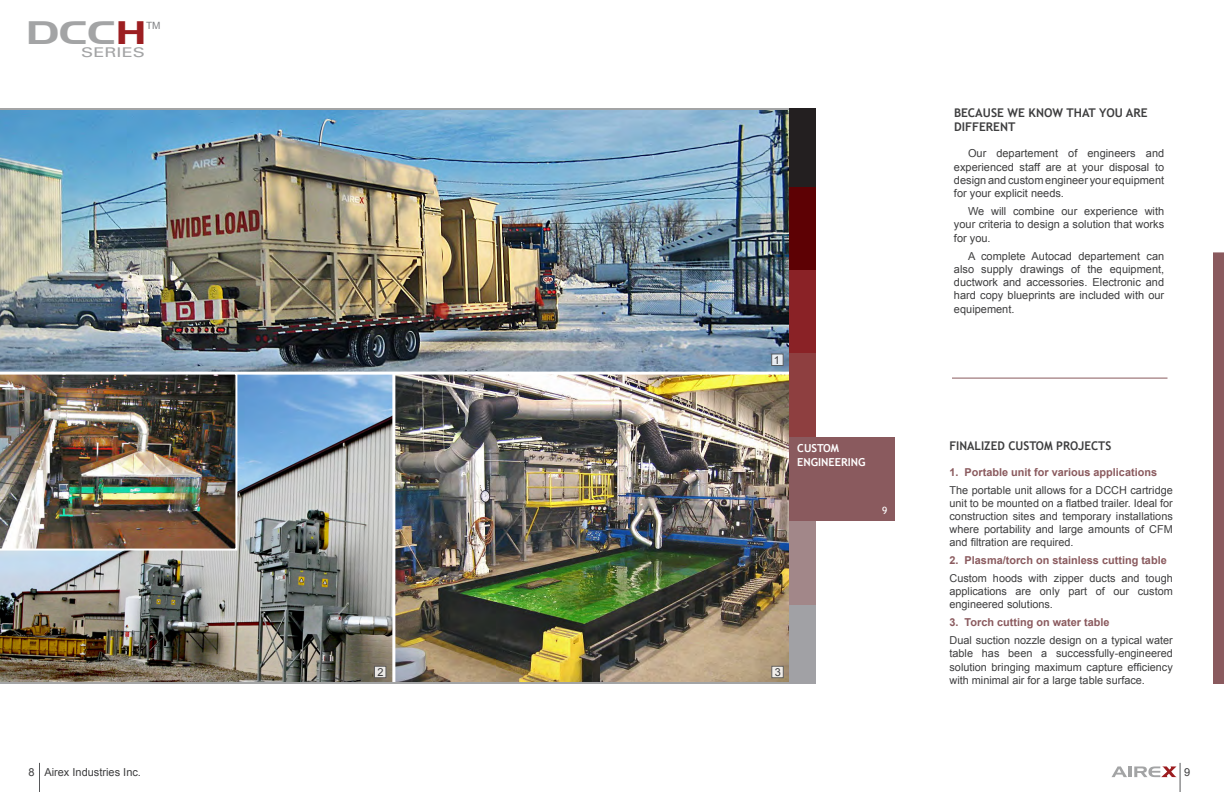
<style>
.page{position:relative;width:1224px;height:792px;background:#fff}
.page>*{position:absolute;margin:0;border:0;box-sizing:border-box;transform-origin:0 0}
.t1{font:31.7px "Aero Regular SWFTE";color:#a3a4a5;scale:1.36 1}
.t2{font:13.4px "Univers";color:#a3a4a5;scale:1.36 1}
.main_title{font:700 12px/14.4px "Trebuchet MS";color:#3e3e3f}
.Paragraphes{font:11px/13.2px "Arial";color:#3e3e3f;text-align:justify}
.main_text{font:11px "Arial";color:#3e3e3f}
.Title_Sections{font:700 11px "Trebuchet MS";color:#fff}
.main_text-2{font:10.9px/13.1px "Arial";color:#3e3e3f;text-align:justify}
.main_text-3{font:700 10.9px "Arial";color:#8a5a5e}
.main_text-4{font:10px "Arial";color:#7e8083}
.Title_Sections-2{font:10px "Trebuchet MS";color:#fff}
.s1{color:#9c1e21}
</style>
<div class="page">
<img style="left:0;top:375px;width:392px;height:307px">
<img style="left:395px;top:375px;width:394px;height:307px">
<img style="left:0;top:110px;width:789px;height:262px">
<hr style="left:0;top:682px;width:816px;height:2px;background:#a3a4a5">
<hr style="left:0;top:108px;width:816px;height:2px;background:#a3a4a5">
<div style="left:1213px;top:252px;width:11px;height:432px;background:#8a5a5e"></div>
<svg style="left:39px;top:763px;width:1px;height:29px"></svg>
<svg style="left:1112px;top:763px;width:69px;height:29px"></svg>
<img style="left:0;top:374px;width:237px;height:177px">
<div style="left:772px;top:666px;width:12px;height:12px;background:#f2eeea;border:1px solid #57585a"></div>
<div style="left:374px;top:666px;width:12px;height:12px;background:#eae8e6;border:1px solid #57585a"></div>
<div style="left:771px;top:354px;width:12px;height:12px;background:#e7ecf1;border:1px solid #57585a"></div>
<div style="left:789px;top:187px;width:27px;height:83px;background:#5d0104"></div>
<div style="left:789px;top:108px;width:27px;height:79px;background:#231f20"></div>
<div style="left:789px;top:521px;width:27px;height:84px;background:#a28789"></div>
<div style="left:789px;top:605px;width:27px;height:79px;background:#a1a1a5"></div>
<div style="left:789px;top:270px;width:27px;height:84px;background:#8a2226"></div>
<div style="left:789px;top:354px;width:27px;height:83px;background:#8e3f40"></div>
<div style="left:789px;top:437px;width:106px;height:84px;background:#8a5a5e"></div>
<hr style="left:952px;top:378px;width:216px;height:1px;background:#8a5a5e">
<p class="t1" style="left:26px;top:14px;width:90px">DCC<span class="s1">H</span></p>
<p class="main_text-4" style="left:146px;top:19px;width:16px">TM</p>
<p class="t2" style="left:81px;top:44px;width:48px">SERIES</p>
<p class="main_text" style="left:774px;top:353px;width:8px">1</p>
<p class="Title_Sections" style="left:797px;top:442px;width:43px">CUSTOM</p>
<p class="Title_Sections" style="left:797px;top:455px;width:70px">ENGINEERING</p>
<p class="Title_Sections-2" style="left:882px;top:504px;width:7px">9</p>
<p class="main_text" style="left:377px;top:665px;width:8px">2</p>
<p class="main_text" style="left:775px;top:665px;width:8px">3</p>
<p class="main_title" style="left:954px;top:105px;width:195px">BECAUSE WE KNOW THAT YOU ARE<br>DIFFERENT</p>
<p class="Paragraphes" style="left:954px;top:147px;width:212px;text-indent:14px">Our departement of engineers and experienced staff are at your disposal to design and custom engineer your equipment for your explicit needs.</p>
<p class="Paragraphes" style="left:954px;top:205px;width:212px;text-indent:14px">We will combine our experience with your criteria to design a solution that works for you.</p>
<p class="Paragraphes" style="left:954px;top:250px;width:212px;text-indent:14px">A complete Autocad departement can also supply drawings of the equipment, ductwork and accessories. Electronic and hard copy blueprints are included with our equipement.</p>
<p class="main_title" style="left:950px;top:438px;width:163px">FINALIZED CUSTOM PROJECTS</p>
<p class="main_text-3" style="left:949px;top:465px;width:209px">1. Portable unit for various applications</p>
<p class="main_text-2" style="left:949px;top:484px;width:225px">The portable unit allows for a DCCH cartridge unit to be mounted on a flatbed trailer. Ideal for construction sites and temporary installations where portability and large amounts of CFM and filtration are required.</p>
<p class="main_text-3" style="left:949px;top:553px;width:219px">2. Plasma/torch on stainless cutting table</p>
<p class="main_text-2" style="left:949px;top:572px;width:225px">Custom hoods with zipper ducts and tough applications are only part of our custom engineered solutions.</p>
<p class="main_text-3" style="left:949px;top:615px;width:162px">3. Torch cutting on water table</p>
<p class="main_text-2" style="left:949px;top:634px;width:225px">Dual suction nozzle design on a typical water table has been a successfully-engineered solution bringing maximum capture efficiency with minimal air for a large table surface.</p>
<p class="main_text" style="left:28px;top:765px;width:8px">8</p>
<p class="main_text" style="left:44px;top:765px;width:98px">Airex Industries Inc.</p>
<p class="main_text" style="left:1184px;top:765px;width:8px">9</p>
</div>
